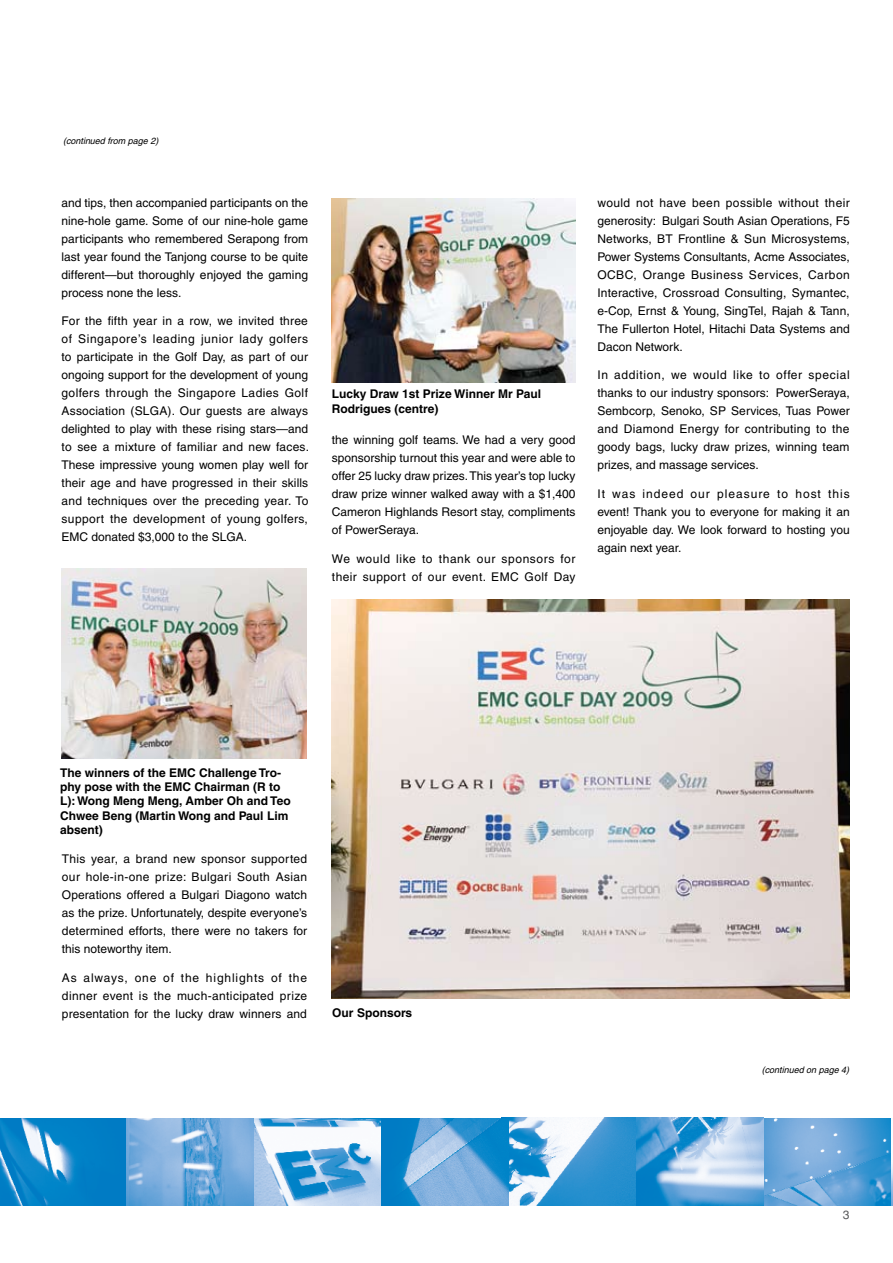
<style>
.page{position:relative;width:893px;height:1263px;background:#fff}
.page>*{position:absolute;margin:0;border:0;box-sizing:border-box;transform-origin:0 0}
.t1{font:12px/18px "Helvetica";color:#000;text-align:justify}
.t2{font:700 12px/14.4px "Helvetica";color:#000}
.t3{font:12px/18px "Helvetica";letter-spacing:.035em;color:#000}
.t4{font:12px "Helvetica";color:#58595b}
.t5{font:italic 9px "Helvetica";color:#000}
</style>
<div class="page">
<img style="left:636px;top:1118px;width:257px;height:87px">
<img style="left:508px;top:1118px;width:128px;height:87px">
<img style="left:381px;top:1118px;width:127px;height:87px">
<img style="left:253px;top:1118px;width:128px;height:87px">
<img style="left:126px;top:1118px;width:127px;height:87px">
<img style="left:0;top:1118px;width:126px;height:87px">
<img style="left:332px;top:600px;width:518px;height:398px">
<img style="left:61px;top:569px;width:246px;height:189px">
<img style="left:332px;top:199px;width:244px;height:183px">
<p class="t5" style="left:63px;top:136px;width:97px">(continued from page 2)</p>
<p class="t1" style="left:62px;top:193px;width:248px">and tips, then accompanied participants on the nine-hole game. Some of our nine-hole game participants who remembered Serapong from last year found the Tanjong course to be quite different—but thoroughly enjoyed the gaming process none the less.</p>
<p class="t1" style="left:62px;top:312px;width:249px">For the fifth year in a row, we invited three of Singapore’s leading junior lady golfers to participate in the Golf Day, as part of our ongoing support for the development of young golfers through the Singapore Ladies Golf Association (SLGA). Our guests are always delighted to play with these rising stars—and to see a mixture of familiar and new faces.<br>These impressive young women play well for their age and have progressed in their skills and techniques over the preceding year. To support the development of young golfers, EMC donated $3,000 to the SLGA.</p>
<p class="t2" style="left:332px;top:387px;width:211px">Lucky Draw 1st Prize Winner Mr Paul<br>Rodrigues (centre)</p>
<p class="t1" style="left:332px;top:431px;width:245px">the winning golf teams. We had a very good sponsorship turnout this year and were able to offer 25 lucky draw prizes. This year’s top lucky draw prize winner walked away with a $1,400<br>Cameron Highlands Resort stay, compliments of PowerSeraya.</p>
<p class="t3" style="left:332px;top:550px;width:245px">We would like to thank our sponsors for their support of our event. EMC Golf Day</p>
<p class="t1" style="left:597px;top:193px;width:254px">would not have been possible without their generosity: Bulgari South Asian Operations, F5<br>Networks, BT Frontline &amp; Sun Microsystems, Power Systems Consultants, Acme Associates, OCBC, Orange Business Services, Carbon Interactive, Crossroad Consulting, Symantec, e-Cop, Ernst &amp; Young, SingTel, Rajah &amp; Tann, The Fullerton Hotel, Hitachi Data Systems and Dacon Network.</p>
<p class="t1" style="left:597px;top:366px;width:254px">In addition, we would like to offer special thanks to our industry sponsors: PowerSeraya, Sembcorp, Senoko, SP Services, Tuas Power and Diamond Energy for contributing to the goody bags, lucky draw prizes, winning team prizes, and massage services.</p>
<p class="t1" style="left:597px;top:485px;width:254px">It was indeed our pleasure to host this event! Thank you to everyone for making it an enjoyable day. We look forward to hosting you again next year.</p>
<p class="t2" style="left:60px;top:765px;width:232px">The winners of the EMC Challenge Tro&shy;phy pose with the EMC Chairman (R to<br>L): Wong Meng Meng, Amber Oh and Teo<br>Chwee Beng (Martin Wong and Paul Lim absent)</p>
<p class="t1" style="left:62px;top:849px;width:247px">This year, a brand new sponsor supported our hole-in-one prize: Bulgari South Asian Operations offered a Bulgari Diagono watch as the prize. Unfortunately, despite everyone’s determined efforts, there were no takers for this noteworthy item.</p>
<p class="t1" style="left:62px;top:968px;width:247px">As always, one of the highlights of the dinner event is the much-anticipated prize presentation for the lucky draw winners and</p>
<p class="t2" style="left:332px;top:1005px;width:81px">Our Sponsors</p>
<p class="t5" style="left:762px;top:1065px;width:89px">(continued on page 4)</p>
<p class="t4" style="left:843px;top:1207px;width:8px">3</p>
</div>
